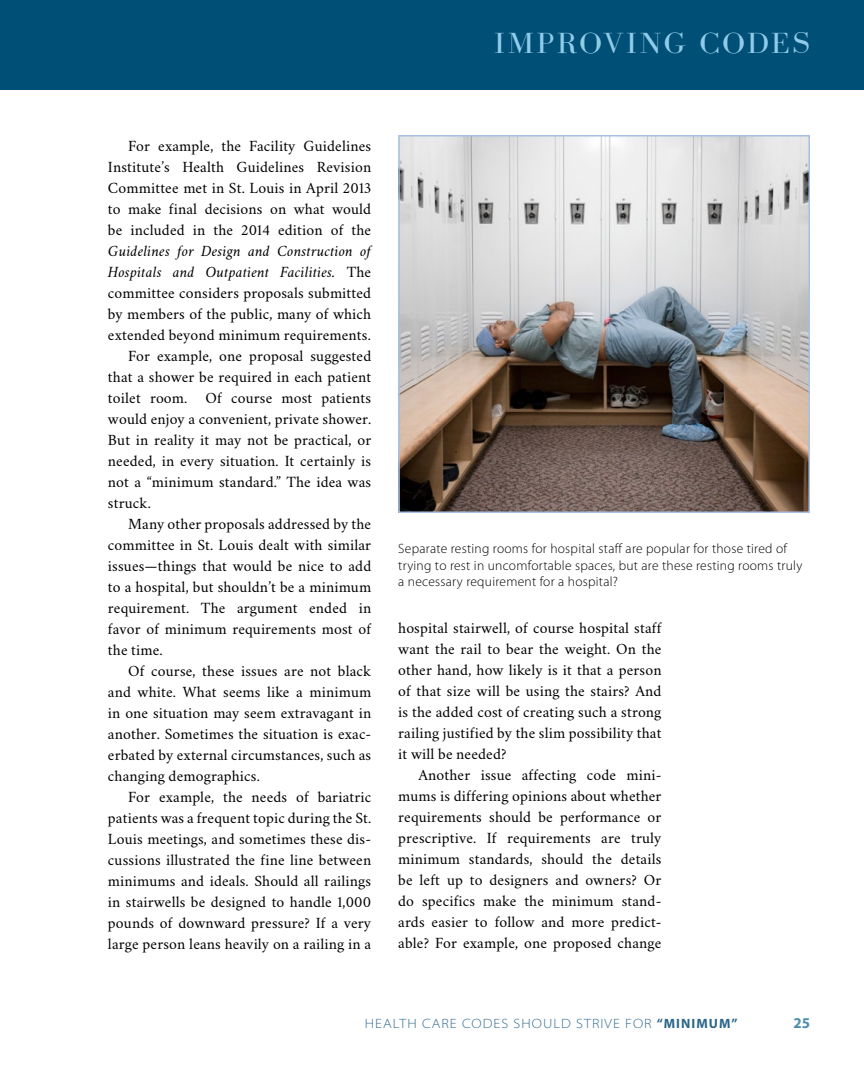
<style>
.page{position:relative;width:864px;height:1080px;background:#fff}
.page>*{position:absolute;margin:0;border:0;box-sizing:border-box;transform-origin:0 0}
.t1{font:30px "Bodoni FLF";letter-spacing:.07em;color:#90cbe9;scale:1.1 1}
.t2{font:15.75px/21px "Crimson";letter-spacing:.01em;color:#000;text-align:justify}
.t3{font:italic 15.75px "Crimson";letter-spacing:.01em;color:#000}
.t4{font:700 15px "Myriad Pro";color:#4e8ea8}
.t5{font:300 13.5px/16.5px "Myriad Pro";letter-spacing:.02em;color:#000}
.t6{font:300 semi-expanded 13.5px "Myriad Pro";letter-spacing:.08em;color:#2a668a}
.s1{font-style:normal}
.s2{font-weight:700;font-stretch:normal}
</style>
<div class="page">
<img style="left:401px;top:138px;width:406px;height:372px">
<div style="left:398px;top:135px;width:412px;height:378px;border:2px solid #a6c0e4"></div>
<div style="left:0;top:0;width:864px;height:90px;background:#004f76"></div>
<h1 class="t1" style="left:494px;top:27px;width:96px">IMPROVI</h1>
<h1 class="t1" style="left:640px;top:27px;width:156px">NG CODES</h1>
<p class="t2" style="left:108px;top:135px;width:265px;text-indent:20px">For example, the Facility Guidelines Institute’s Health Guidelines Revision Committee met in St. Louis in April 2013 to make final decisions on what would be included in the 2014 edition of the</p>
<p class="t3" style="left:108px;top:241px;width:265px">Guidelines for Design and Construction of</p>
<p class="t3" style="left:108px;top:262px;width:265px">Hospitals and Outpatient Facilities. <span class="s1">The</span></p>
<p class="t2" style="left:108px;top:281px;width:265px">committee considers proposals submitted</p>
<p class="t2" style="left:108px;top:302px;width:265px">by members of the public, many of which</p>
<p class="t2" style="left:108px;top:323px;width:264px">extended beyond minimum requirements.</p>
<p class="t2" style="left:128px;top:344px;width:245px">For example, one proposal suggested</p>
<p class="t2" style="left:108px;top:365px;width:265px">that a shower be required in each patient</p>
<p class="t2" style="left:108px;top:386px;width:265px">toilet room. Of course most patients</p>
<p class="t2" style="left:108px;top:407px;width:265px">would enjoy a convenient, private shower.</p>
<p class="t2" style="left:108px;top:428px;width:265px">But in reality it may not be practical, or</p>
<p class="t2" style="left:108px;top:449px;width:265px">needed, in every situation. It certainly is</p>
<p class="t2" style="left:108px;top:470px;width:265px">not a “minimum standard.” The idea was</p>
<p class="t2" style="left:108px;top:491px;width:44px">struck.</p>
<p class="t2" style="left:128px;top:512px;width:244px">Many other proposals addressed by the</p>
<p class="t2" style="left:108px;top:533px;width:265px">committee in St. Louis dealt with similar</p>
<p class="t2" style="left:108px;top:554px;width:265px">issues—things that would be nice to add</p>
<p class="t2" style="left:108px;top:575px;width:265px">to a hospital, but shouldn’t be a minimum</p>
<p class="t2" style="left:108px;top:596px;width:265px">requirement. The argument ended in</p>
<p class="t2" style="left:108px;top:617px;width:265px">favor of minimum requirements most of</p>
<p class="t2" style="left:108px;top:638px;width:56px">the time.</p>
<p class="t2" style="left:128px;top:659px;width:245px">Of course, these issues are not black</p>
<p class="t2" style="left:108px;top:680px;width:265px">and white. What seems like a minimum</p>
<p class="t2" style="left:108px;top:701px;width:265px">in one situation may seem extravagant in</p>
<p class="t2" style="left:108px;top:722px;width:265px">another. Sometimes the situation is exac-</p>
<p class="t2" style="left:108px;top:743px;width:265px">erbated by external circumstances, such as</p>
<p class="t2" style="left:108px;top:764px;width:153px">changing demographics.</p>
<p class="t2" style="left:128px;top:785px;width:245px">For example, the needs of bariatric</p>
<p class="t2" style="left:108px;top:806px;width:265px">patients was a frequent topic during the St.</p>
<p class="t2" style="left:108px;top:827px;width:265px">Louis meetings, and sometimes these dis-</p>
<p class="t2" style="left:108px;top:848px;width:265px">cussions illustrated the fine line between</p>
<p class="t2" style="left:108px;top:869px;width:265px">minimums and ideals. Should all railings</p>
<p class="t2" style="left:108px;top:890px;width:265px">in stairwells be designed to handle 1,000</p>
<p class="t2" style="left:108px;top:911px;width:265px">pounds of downward pressure? If a very</p>
<p class="t2" style="left:108px;top:932px;width:265px">large person leans heavily on a railing in a</p>
<p class="t5" style="left:398px;top:540px;width:406px">Separate resting rooms for hospital staff are popular for those tired of trying to rest in uncomfortable spaces, but are these resting rooms truly a necessary requirement for a hospital?</p>
<p class="t2" style="left:398px;top:617px;width:265px">hospital stairwell, of course hospital staff want the rail to bear the weight. On the other hand, how likely is it that a person of that size will be using the stairs? And is the added cost of creating such a strong railing justified by the slim possibility that it will be needed?</p>
<p class="t2" style="left:398px;top:764px;width:265px;text-indent:20px">Another issue affecting code mini&shy;mums is differing opinions about whether requirements should be performance or prescriptive. If requirements are truly minimum standards, should the details be left up to designers and owners? Or do specifics make the minimum stand&shy;ards easier to follow and more predict&shy;able? For example, one proposed change</p>
<p class="t6" style="left:365px;top:1015px;width:374px">HEALTH CARE CODES SHOULD STRIVE FOR <span class="s2">“MINIMUM”</span></p>
<p class="t4" style="left:793px;top:1014px;width:18px">25</p>
</div>
